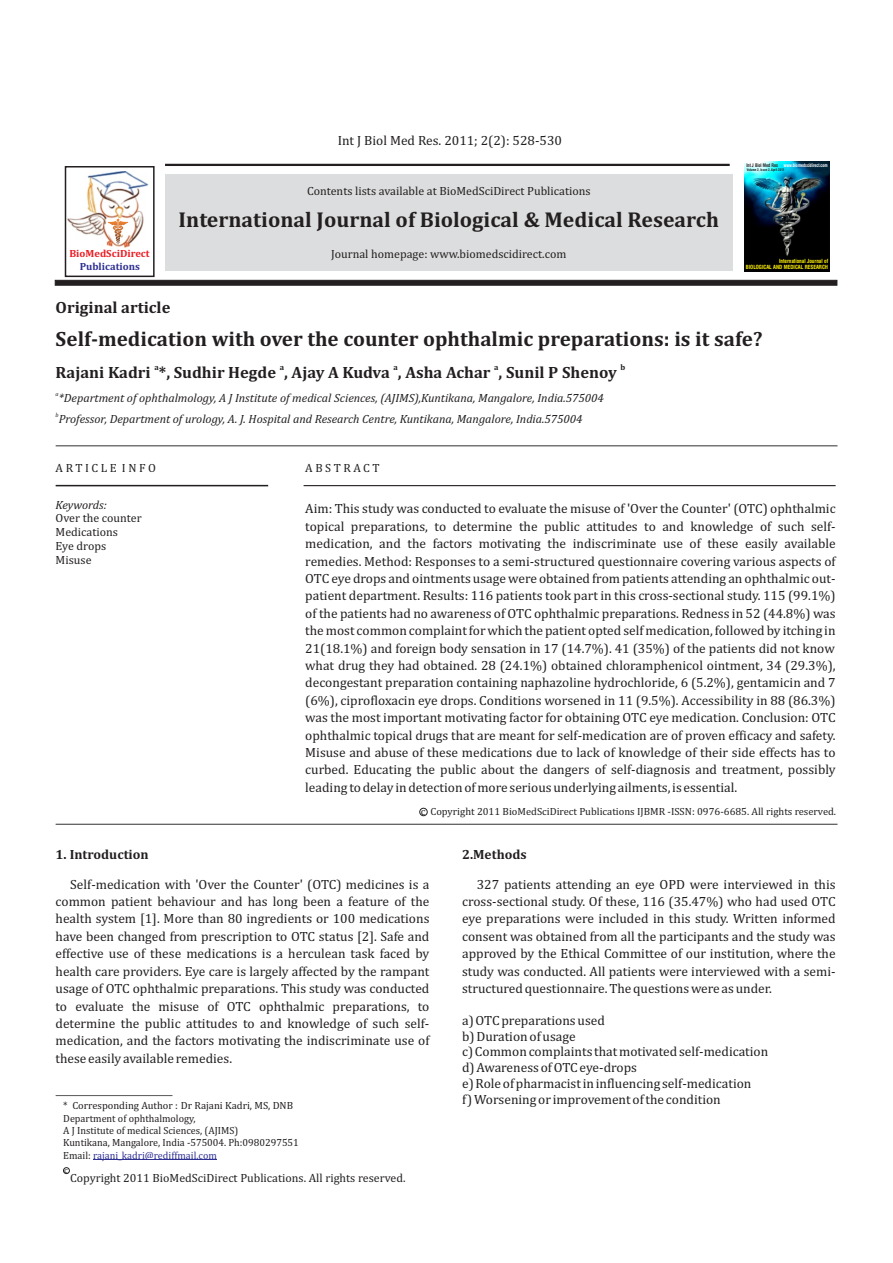
<style>
.page{position:relative;width:893px;height:1263px;background:#fff}
.page>*{position:absolute;margin:0;border:0;box-sizing:border-box;transform-origin:0 0}
.t1{font:700 21.75px "Cambria";color:#231f20}
.t2{font:700 21px "Cambria";color:#231f20}
.t3{font:700 16.5px "Cambria";color:#231f20}
.t4{font:13.5px/17.4px "Cambria";color:#231f20;text-align:justify}
.t5{font:700 13.5px "Cambria";color:#231f20}
.t6{font:italic 12px "Cambria";color:#231f20}
.t7{font:12px/14.1px "Cambria";color:#231f20}
.t8{font:12px "Cambria";letter-spacing:.215em;color:#231f20}
.t9{font:10.5px/12.3px "Cambria";color:#231f20}
.t10{font:700 10.5px "Cambria";color:#ed1c24}
.t11{font:700 10.5px "Cambria";color:#2e3092}
.t12{font:700 8.25px "Cambria";color:#231f20}
.t13{font:8.25px "Cambria";color:#231f20}
.t14{font:italic 6px "Cambria";color:#231f20}
.t15{font:700 condensed 5.55px/6.6px "Swiss 721 BT";color:#fff200;text-align:right;scale:.96 1}
.t16{font:700 condensed 4.8px "Swiss 721 BT";color:#fff;scale:.88 1}
.t17{font:700 condensed 3.45px "Swiss 721 BT";color:#231f20;scale:.92 1}
.s1{color:#231f20}
.s2{color:#2e3092}
</style>
<div class="page">
<hr style="left:165px;top:164px;width:565px;height:2px;background:#231f20">
<svg style="left:55px;top:280px;width:782px;height:6px;background:#2c2829"></svg>
<div style="left:165px;top:174px;width:567px;height:96px;background:#dcddde"></div>
<hr style="left:56px;top:445px;width:781px;height:1px;background:#231f20">
<hr style="left:56px;top:824px;width:781px;height:1px;background:#231f20">
<hr style="left:56px;top:485px;width:212px;height:1px;background:#231f20">
<hr style="left:304px;top:485px;width:532px;height:1px;background:#231f20">
<div style="left:65px;top:166px;width:90px;height:111px;border:2px solid #231f20"></div>
<img style="left:68px;top:171px;width:80px;height:77px">
<svg style="left:108px;top:219px;width:20px;height:25px"></svg>
<img style="left:744px;top:161px;width:85px;height:111px">
<hr style="left:56px;top:1095px;width:117px;height:1px;background:#231f20">
<div style="left:63px;top:1167px;width:7px;height:7px;border:1px solid #231f20;border-radius:50%"></div>
<hr style="left:93px;top:1160px;width:124px;height:1px;background:#2e3092">
<div style="left:419px;top:808px;width:9px;height:8px;border:1px solid #231f20;border-radius:50%"></div>
<p class="t4" style="left:338px;top:132px;width:226px">Int J Biol Med Res. 2011; 2(2): 528-530</p>
<p class="t7" style="left:307px;top:184px;width:285px">Contents lists available at BioMedSciDirect Publications</p>
<h1 class="t1" style="left:179px;top:210px;width:542px">International Journal of Biological &amp; Medical Research</h1>
<p class="t16" style="left:746px;top:163px;width:94px"><span class="s1">Int J Biol Med Res</span> www.biomedscidirect.com</p>
<p class="t17" style="left:747px;top:169px;width:42px">Volume 2, Issue 2, April 2011</p>
<p class="t7" style="left:331px;top:248px;width:237px">Journal homepage: www.biomedscidirect.com</p>
<p class="t10" style="left:69px;top:249px;width:82px">BioMedSciDirect</p>
<p class="t11" style="left:80px;top:262px;width:62px">Publications</p>
<p class="t15" style="left:746px;top:258px;width:87px">International Journal of<br>BIOLOGICAL AND MEDICAL RESEARCH</p>
<p class="t3" style="left:56px;top:300px;width:116px">Original article</p>
<h2 class="t2" style="left:56px;top:330px;width:708px">Self-medication with over the counter ophthalmic preparations: is it safe?</h2>
<p class="t12" style="left:154px;top:363px;width:6px">a</p>
<p class="t12" style="left:280px;top:363px;width:6px">a</p>
<p class="t12" style="left:393px;top:363px;width:6px">a</p>
<p class="t12" style="left:494px;top:363px;width:6px">a</p>
<p class="t12" style="left:620px;top:363px;width:6px">b</p>
<p class="t3" style="left:56px;top:365px;width:563px">Rajani Kadri *, Sudhir Hegde , Ajay A Kudva , Asha Achar , Sunil P Shenoy</p>
<p class="t14" style="left:56px;top:392px;width:5px">a</p>
<p class="t6" style="left:59px;top:393px;width:547px">*Department of ophthalmology, A J Institute of medical Sciences, (AJIMS),Kuntikana, Mangalore, India.575004</p>
<p class="t14" style="left:56px;top:413px;width:5px">b</p>
<p class="t6" style="left:59px;top:414px;width:525px">Professor, Department of urology, A. J. Hospital and Research Centre, Kuntikana, Mangalore, India.575004</p>
<p class="t8" style="left:56px;top:462px;width:102px">ARTICLE INFO</p>
<p class="t8" style="left:305px;top:462px;width:76px">ABSTRACT</p>
<p class="t6" style="left:56px;top:499px;width:53px">Keywords:</p>
<p class="t4" style="left:305px;top:501px;width:532px">Aim: This study was conducted to evaluate the misuse of 'Over the Counter' (OTC) ophthalmic topical preparations, to determine the public attitudes to and knowledge of such self&shy;medication, and the factors motivating the indiscriminate use of these easily available remedies. Method: Responses to a semi-structured questionnaire covering various aspects of OTC eye drops and ointments usage were obtained from patients attending an ophthalmic out&shy;patient department. Results: 116 patients took part in this cross-sectional study. 115 (99.1%) of the patients had no awareness of OTC ophthalmic preparations. Redness in 52 (44.8%) was the most common complaint for which the patient opted self medication, followed by itching in 21(18.1%) and foreign body sensation in 17 (14.7%). 41 (35%) of the patients did not know what drug they had obtained. 28 (24.1%) obtained chloramphenicol ointment, 34 (29.3%), decongestant preparation containing naphazoline hydrochloride, 6 (5.2%), gentamicin and 7 (6%), ciprofloxacin eye drops. Conditions worsened in 11 (9.5%). Accessibility in 88 (86.3%) was the most important motivating factor for obtaining OTC eye medication. Conclusion: OTC ophthalmic topical drugs that are meant for self-medication are of proven efficacy and safety.<br>Misuse and abuse of these medications due to lack of knowledge of their side effects has to curbed. Educating the public about the dangers of self-diagnosis and treatment, possibly leading to delay in detection of more serious underlying ailments, is essential.</p>
<p class="t7" style="left:56px;top:512px;width:88px">Over the counter<br>Medications<br>Eye drops<br>Misuse</p>
<p class="t9" style="left:421px;top:806px;width:417px">c Copyright 2011 BioMedSciDirect Publications IJBMR -ISSN: 0976-6685. All rights reserved.</p>
<p class="t5" style="left:56px;top:848px;width:95px">1. Introduction</p>
<p class="t5" style="left:462px;top:848px;width:66px">2.Methods</p>
<p class="t4" style="left:56px;top:876px;width:375px;text-indent:15px">Self-medication with 'Over the Counter' (OTC) medicines is a common patient behaviour and has long been a feature of the health system [1]. More than 80 ingredients or 100 medications have been changed from prescription to OTC status [2]. Safe and effective use of these medications is a herculean task faced by health care providers. Eye care is largely affected by the rampant usage of OTC ophthalmic preparations. This study was conducted to evaluate the misuse of OTC ophthalmic preparations, to determine the public attitudes to and knowledge of such self&shy;medication, and the factors motivating the indiscriminate use of these easily available remedies.</p>
<p class="t4" style="left:462px;top:876px;width:375px;text-indent:15px">327 patients attending an eye OPD were interviewed in this cross-sectional study. Of these, 116 (35.47%) who had used OTC eye preparations were included in this study. Written informed consent was obtained from all the participants and the study was approved by the Ethical Committee of our institution, where the study was conducted. All patients were interviewed with a semi&shy;structured questionnaire. The questions were as under.</p>
<p class="t4" style="left:462px;top:1013px;width:308px;line-height:15.9px;text-align:left">a) OTC preparations used<br>b) Duration of usage<br>c) Common complaints that motivated self-medication d) Awareness of OTC eye-drops<br>e) Role of pharmacist in influencing self-medication<br>f) Worsening or improvement of the condition</p>
<p class="t9" style="left:63px;top:1099px;width:231px">* Corresponding Author : Dr Rajani Kadri, MS, DNB</p>
<p class="t9" style="left:63px;top:1113px;width:237px">Department of ophthalmology,<br>A J Institute of medical Sciences, (AJIMS)<br>Kuntikana, Mangalore, India -575004. Ph:0980297551<br>Email: <span class="s2">rajani_kadri@rediffmail.com</span></p>
<p class="t13" style="left:64px;top:1166px;width:5px">c</p>
<p class="t7" style="left:70px;top:1171px;width:337px">Copyright 2011 BioMedSciDirect Publications. All rights reserved.</p>
</div>
